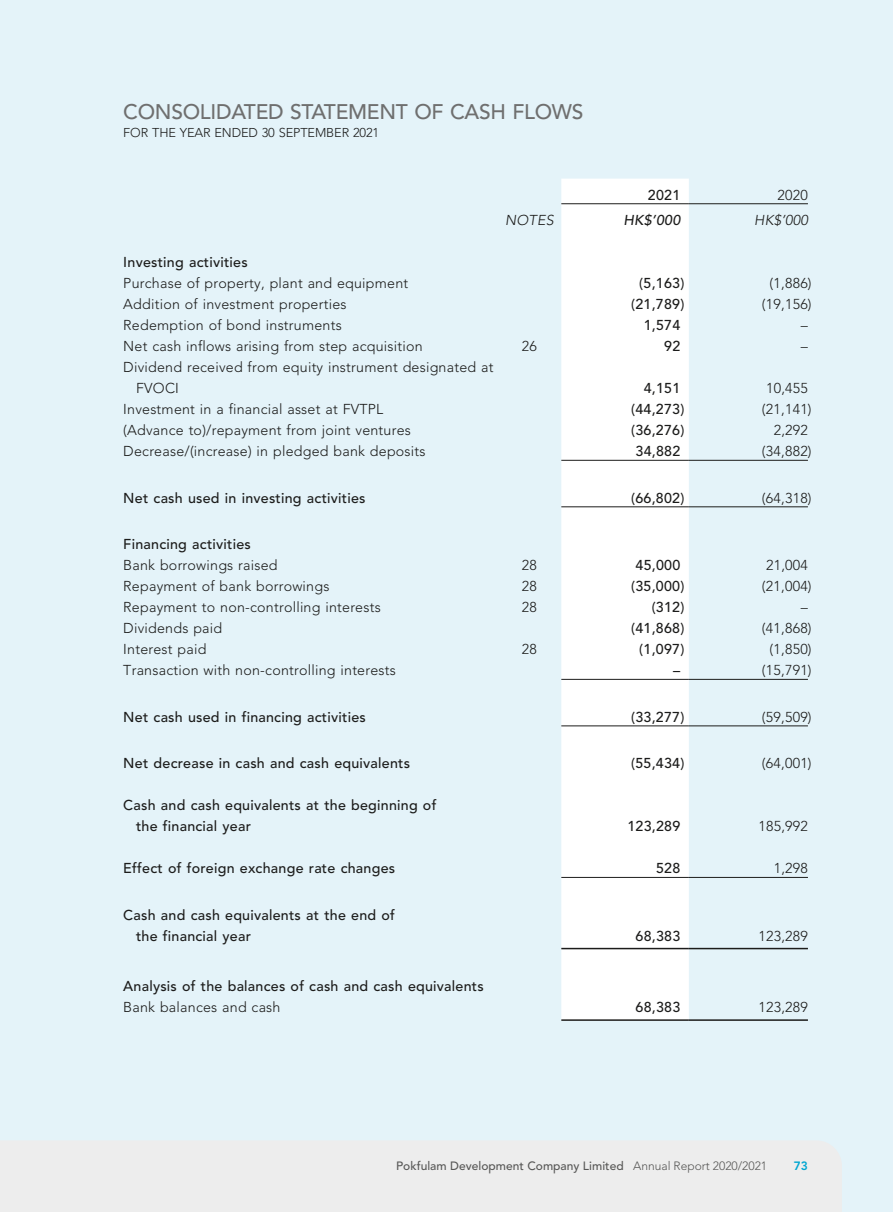
<style>
.page{position:relative;width:893px;height:1212px;background:#e4f3f9}
.page>*{position:absolute;margin:0;border:0;box-sizing:border-box;transform-origin:0 0}
.t1{font:500 21px "Avenir LT Std";letter-spacing:-.015em;color:#6f6f6f}
.t2{font:300 14.25px/21px "Avenir LT Std";letter-spacing:.015em;color:#1c1c1b}
.t3{font:500 14.25px/21px "Avenir LT Std";letter-spacing:.015em;color:#1c1c1b}
.t4{font:italic 300 14.25px "Avenir LT Std";letter-spacing:.015em;color:#1c1c1b}
.t5{font:italic 500 14.25px "Avenir LT Std";color:#1c1c1b}
.t6{font:300 12.75px "Avenir LT Std";letter-spacing:-.01em;color:#1c1c1b}
.t7{font:500 12px "Avenir LT Std";color:#575756}
.t8{font:800 12px "Avenir LT Std";color:#00a6d1}
.s1{font-weight:300}
</style>
<div class="page">
<div style="left:1px;top:1141px;width:841px;height:71px;background:#ededed"></div>
<hr style="left:0;top:1140px;width:1px;height:72px;background:#ededed">
<div style="left:561px;top:179px;width:128px;height:840px;background:#fff"></div>
<hr style="left:561px;top:203px;width:128px;height:1px;background:#1c1c1b">
<hr style="left:689px;top:203px;width:119px;height:1px;background:#1c1c1b">
<hr style="left:561px;top:460px;width:128px;height:1px;background:#1c1c1b">
<hr style="left:689px;top:460px;width:119px;height:1px;background:#1c1c1b">
<hr style="left:561px;top:506px;width:128px;height:1px;background:#1c1c1b">
<hr style="left:689px;top:506px;width:119px;height:1px;background:#1c1c1b">
<hr style="left:561px;top:679px;width:128px;height:1px;background:#1c1c1b">
<hr style="left:689px;top:679px;width:119px;height:1px;background:#1c1c1b">
<hr style="left:561px;top:725px;width:128px;height:1px;background:#1c1c1b">
<hr style="left:689px;top:725px;width:119px;height:1px;background:#1c1c1b">
<hr style="left:561px;top:877px;width:128px;height:1px;background:#1c1c1b">
<hr style="left:689px;top:877px;width:119px;height:1px;background:#1c1c1b">
<hr style="left:561px;top:948px;width:128px;height:1px;background:#1c1c1b">
<hr style="left:689px;top:948px;width:119px;height:1px;background:#1c1c1b">
<hr style="left:561px;top:1019px;width:128px;height:2px;background:#1c1c1b">
<hr style="left:689px;top:1019px;width:119px;height:2px;background:#1c1c1b">
<h1 class="t1" style="left:123px;top:100px;width:462px">CONSOLIDATED STATEMENT OF CASH FLOWS</h1>
<p class="t6" style="left:123px;top:125px;width:257px">FOR THE YEAR ENDED 30 SEPTEMBER 2021</p>
<p class="t3" style="left:648px;top:185px;width:34px">2021</p>
<p class="t2" style="left:778px;top:184px;width:32px">2020</p>
<p class="t4" style="left:505px;top:212px;width:50px">NOTES</p>
<p class="t5" style="left:623px;top:212px;width:58px">HK$’000</p>
<p class="t4" style="left:754px;top:212px;width:55px">HK$’000</p>
<p class="t3" style="left:123px;top:252px;width:126px">Investing activities</p>
<p class="t2" style="left:123px;top:273px;width:286px">Purchase of property, plant and equipment</p>
<p class="t3" style="left:639px;top:273px;width:47px">(5,163)</p>
<p class="t2" style="left:769px;top:273px;width:44px">(1,886)</p>
<p class="t2" style="left:123px;top:294px;width:225px">Addition of investment properties</p>
<p class="t3" style="left:631px;top:294px;width:55px">(21,789)</p>
<p class="t2" style="left:762px;top:294px;width:51px">(19,156)</p>
<p class="t2" style="left:123px;top:315px;width:220px">Redemption of bond instruments</p>
<p class="t3" style="left:644px;top:315px;width:38px">1,574</p>
<p class="t2" style="left:801px;top:315px;width:9px">–</p>
<p class="t2" style="left:123px;top:336px;width:301px">Net cash inflows arising from step acquisition</p>
<p class="t2" style="left:522px;top:336px;width:17px">26</p>
<p class="t3" style="left:664px;top:336px;width:18px">92</p>
<p class="t2" style="left:801px;top:336px;width:9px">–</p>
<p class="t2" style="left:136px;top:357px;width:359px;text-indent:-13px">Dividend received from equity instrument designated at<br>FVOCI</p>
<p class="t3" style="left:644px;top:378px;width:38px">4,151</p>
<p class="t2" style="left:766px;top:378px;width:43px">10,455</p>
<p class="t2" style="left:123px;top:399px;width:262px">Investment in a financial asset at FVTPL</p>
<p class="t3" style="left:631px;top:399px;width:55px">(44,273)</p>
<p class="t2" style="left:762px;top:399px;width:51px">(21,141)</p>
<p class="t2" style="left:123px;top:420px;width:289px">(Advance to)/repayment from joint ventures</p>
<p class="t3" style="left:631px;top:420px;width:55px">(36,276)</p>
<p class="t2" style="left:774px;top:420px;width:36px">2,292</p>
<p class="t2" style="left:123px;top:441px;width:304px">Decrease/(increase) in pledged bank deposits</p>
<p class="t3" style="left:636px;top:441px;width:46px">34,882</p>
<p class="t2" style="left:762px;top:441px;width:51px">(34,882)</p>
<p class="t3" style="left:123px;top:488px;width:244px">Net cash used in investing activities</p>
<p class="t3" style="left:631px;top:488px;width:55px">(66,802)</p>
<p class="t2" style="left:762px;top:487px;width:51px">(64,318)</p>
<p class="t3" style="left:123px;top:534px;width:129px">Financing activities</p>
<p class="t2" style="left:123px;top:555px;width:156px">Bank borrowings raised</p>
<p class="t2" style="left:522px;top:555px;width:17px">28</p>
<p class="t3" style="left:636px;top:555px;width:46px">45,000</p>
<p class="t2" style="left:766px;top:555px;width:43px">21,004</p>
<p class="t2" style="left:123px;top:576px;width:208px">Repayment of bank borrowings</p>
<p class="t2" style="left:522px;top:576px;width:17px">28</p>
<p class="t3" style="left:631px;top:576px;width:55px">(35,000)</p>
<p class="t2" style="left:762px;top:576px;width:51px">(21,004)</p>
<p class="t2" style="left:123px;top:597px;width:259px">Repayment to non-controlling interests</p>
<p class="t2" style="left:522px;top:597px;width:17px">28</p>
<p class="t3" style="left:652px;top:597px;width:34px">(312)</p>
<p class="t2" style="left:801px;top:597px;width:9px">–</p>
<p class="t2" style="left:123px;top:618px;width:100px">Dividends paid</p>
<p class="t3" style="left:631px;top:618px;width:55px">(41,868)</p>
<p class="t2" style="left:762px;top:618px;width:51px">(41,868)</p>
<p class="t2" style="left:123px;top:639px;width:85px">Interest paid</p>
<p class="t2" style="left:522px;top:639px;width:17px">28</p>
<p class="t3" style="left:639px;top:639px;width:47px">(1,097)</p>
<p class="t2" style="left:769px;top:639px;width:44px">(1,850)</p>
<p class="t2" style="left:123px;top:660px;width:274px">Transaction with non-controlling interests</p>
<p class="t3" style="left:673px;top:660px;width:9px">–</p>
<p class="t2" style="left:762px;top:660px;width:51px">(15,791)</p>
<p class="t3" style="left:123px;top:707px;width:244px">Net cash used in financing activities</p>
<p class="t3" style="left:631px;top:707px;width:55px">(33,277)</p>
<p class="t2" style="left:762px;top:706px;width:51px">(59,509)</p>
<p class="t3" style="left:123px;top:753px;width:288px">Net decrease in cash and cash equivalents</p>
<p class="t3" style="left:631px;top:753px;width:55px">(55,434)</p>
<p class="t2" style="left:762px;top:753px;width:51px">(64,001)</p>
<p class="t3" style="left:136px;top:795px;width:302px;text-indent:-13px">Cash and cash equivalents at the beginning of the financial year</p>
<p class="t3" style="left:627px;top:816px;width:54px">123,289</p>
<p class="t2" style="left:758px;top:816px;width:51px">185,992</p>
<p class="t3" style="left:123px;top:858px;width:273px">Effect of foreign exchange rate changes</p>
<p class="t3" style="left:656px;top:858px;width:26px">528</p>
<p class="t2" style="left:774px;top:858px;width:36px">1,298</p>
<p class="t3" style="left:136px;top:905px;width:260px;text-indent:-13px">Cash and cash equivalents at the end of the financial year</p>
<p class="t3" style="left:636px;top:926px;width:46px">68,383</p>
<p class="t2" style="left:758px;top:925px;width:51px">123,289</p>
<p class="t3" style="left:123px;top:976px;width:362px">Analysis of the balances of cash and cash equivalents</p>
<p class="t2" style="left:123px;top:997px;width:159px">Bank balances and cash</p>
<p class="t3" style="left:636px;top:997px;width:46px">68,383</p>
<p class="t2" style="left:758px;top:997px;width:51px">123,289</p>
<p class="t7" style="left:396px;top:1158px;width:373px">Pokfulam Development Company Limited <span class="s1">Annual Report 2020/2021</span></p>
<p class="t8" style="left:794px;top:1158px;width:16px">73</p>
</div>
